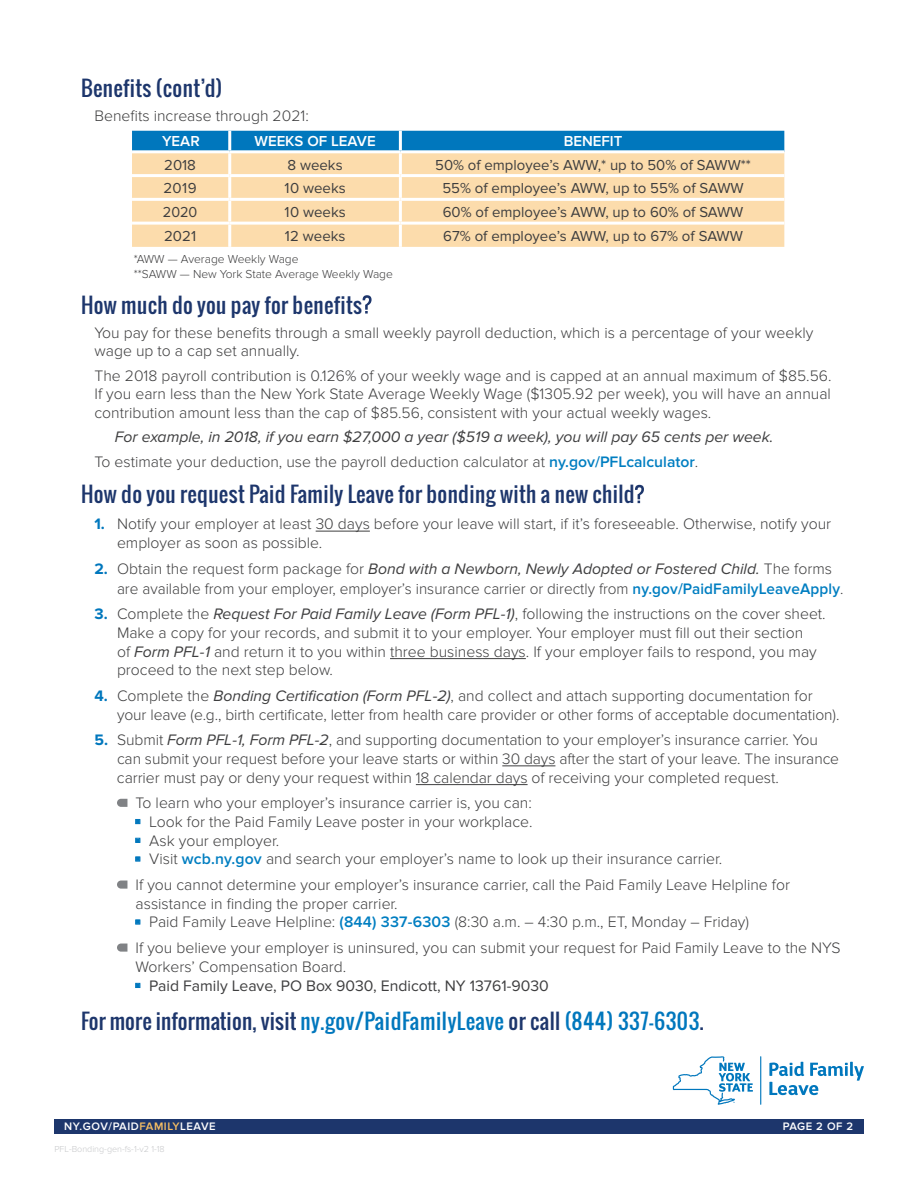
<style>
.page{position:relative;width:918px;height:1188px;background:#fff}
.page>*{position:absolute;margin:0;border:0;box-sizing:border-box;transform-origin:0 0}
.t1{font:21px "Oswald";letter-spacing:.02em;color:#1d366c}
.t2{font:21px "Oswald";letter-spacing:.015em;color:#0077bd}
.t3{font:300 15.75px/18.8px "Proxima Nova";color:#3e3e3f}
.t4{font:italic 15.75px/24.9px "Proxima Nova";color:#3e3e3f}
.t5{font:15.75px "Proxima Nova";color:#3e3e3f}
.t6{font:15px "Proxima Nova";color:#3e3e3f}
.t7{font:600 15px "Proxima Nova";color:#fff}
.t8{font:15px "Proxima Nova";color:#3e3e3f;scale:.96 1}
.t9{font:300 12px/15px "Proxima Nova";color:#3e3e3f}
.t10{font:600 11.25px "Proxima Nova";letter-spacing:.05em;color:#fff}
.t11{font:300 9px "Proxima Nova";color:#c7c8ca}
.s1{font-weight:300;font-style:normal}
.s2{font-weight:600;font-style:normal;color:#007ec1}
.s3{font-weight:700;color:#0077bd}
.s4{font-weight:400;font-style:italic}
.s5{font-weight:600;color:#007ec1}
.s6{font-family:"Arial";font-weight:700;color:#0077bd}
.s7{color:#1d366c}
.s8{color:#f9c063}
</style>
<div class="page">
<hr style="left:316px;top:531px;width:54px;height:1px;background:#3e3e3f">
<hr style="left:390px;top:658px;width:136px;height:1px;background:#3e3e3f">
<hr style="left:502px;top:766px;width:53px;height:1px;background:#3e3e3f">
<hr style="left:416px;top:784px;width:112px;height:1px;background:#3e3e3f">
<svg style="left:363px;top:295px;width:9px;height:19px"></svg>
<svg style="left:635px;top:485px;width:9px;height:18px"></svg>
<svg style="left:117px;top:799px;width:10px;height:8px"></svg>
<svg style="left:135px;top:819px;width:5px;height:5px"></svg>
<svg style="left:135px;top:838px;width:5px;height:5px"></svg>
<svg style="left:135px;top:857px;width:5px;height:5px"></svg>
<svg style="left:117px;top:881px;width:10px;height:8px"></svg>
<svg style="left:135px;top:920px;width:5px;height:5px"></svg>
<svg style="left:117px;top:944px;width:10px;height:8px"></svg>
<svg style="left:135px;top:983px;width:5px;height:5px"></svg>
<div style="left:54px;top:1119px;width:810px;height:15px;background:#1d366c"></div>
<div style="left:132px;top:131px;width:652px;height:19px;background:#0077bd"></div>
<div style="left:132px;top:153px;width:652px;height:94px;background:#fcdcac"></div>
<hr style="left:228px;top:131px;width:3px;height:19px;background:#fff">
<hr style="left:399px;top:131px;width:3px;height:19px;background:#fff">
<hr style="left:228px;top:153px;width:3px;height:21px;background:#fff">
<hr style="left:399px;top:153px;width:3px;height:21px;background:#fff">
<hr style="left:132px;top:174px;width:98px;height:3px;background:#fff">
<hr style="left:230px;top:174px;width:170px;height:3px;background:#fff">
<hr style="left:228px;top:177px;width:3px;height:21px;background:#fff">
<hr style="left:400px;top:174px;width:384px;height:3px;background:#fff">
<hr style="left:399px;top:177px;width:3px;height:21px;background:#fff">
<hr style="left:132px;top:198px;width:98px;height:3px;background:#fff">
<hr style="left:230px;top:198px;width:170px;height:3px;background:#fff">
<hr style="left:228px;top:201px;width:3px;height:21px;background:#fff">
<hr style="left:400px;top:198px;width:384px;height:3px;background:#fff">
<hr style="left:399px;top:201px;width:3px;height:21px;background:#fff">
<hr style="left:132px;top:222px;width:98px;height:3px;background:#fff">
<hr style="left:230px;top:222px;width:170px;height:3px;background:#fff">
<hr style="left:228px;top:225px;width:3px;height:22px;background:#fff">
<hr style="left:400px;top:222px;width:384px;height:3px;background:#fff">
<hr style="left:399px;top:225px;width:3px;height:22px;background:#fff">
<svg style="left:769px;top:1062px;width:95px;height:33px"></svg>
<svg style="left:673px;top:1056px;width:80px;height:49px"></svg>
<hr style="left:760px;top:1056px;width:1px;height:49px;background:#0077bd">
<h1 class="t1" style="left:81px;top:72px;width:143px">Benefits (cont’d)</h1>
<p class="t3" style="left:94px;top:106px;width:216px">Benefits increase through 2021:</p>
<p class="t7" style="left:162px;top:132px;width:39px">YEAR</p>
<p class="t7" style="left:254px;top:132px;width:123px">WEEKS OF LEAVE</p>
<p class="t7" style="left:564px;top:132px;width:60px">BENEFIT</p>
<p class="t6" style="left:164px;top:156px;width:33px">2018</p>
<p class="t6" style="left:287px;top:156px;width:57px">8 weeks</p>
<p class="t6" style="left:435px;top:156px;width:317px">50% of employee’s AWW,* up to 50% of SAWW**</p>
<p class="t6" style="left:164px;top:180px;width:35px">2019</p>
<p class="t6" style="left:284px;top:180px;width:63px">10 weeks</p>
<p class="t6" style="left:442px;top:180px;width:303px">55% of employee’s AWW, up to 55% of SAWW</p>
<p class="t8" style="left:163px;top:204px;width:37px">2020</p>
<p class="t6" style="left:284px;top:204px;width:63px">10 weeks</p>
<p class="t6" style="left:443px;top:204px;width:302px">60% of employee’s AWW, up to 60% of SAWW</p>
<p class="t6" style="left:164px;top:228px;width:34px">2021</p>
<p class="t6" style="left:285px;top:228px;width:62px">12 weeks</p>
<p class="t6" style="left:443px;top:228px;width:301px">67% of employee’s AWW, up to 67% of SAWW</p>
<p class="t9" style="left:134px;top:252px;width:260px">*AWW — Average Weekly Wage<br>**SAWW — New York State Average Weekly Wage</p>
<h1 class="t1" style="left:81px;top:289px;width:283px">How much do you pay for benefits</h1>
<p class="t3" style="left:94px;top:323px;width:720px">You pay for these benefits through a small weekly payroll deduction, which is a percentage of your weekly wage up to a cap set annually.</p>
<p class="t3" style="left:94px;top:366px;width:739px;text-align:justify">The 2018 payroll contribution is 0.126% of your weekly wage and is capped at an annual maximum of $85.56.<br>If you earn less than the New York State Average Weekly Wage ($1305.92 per week), you will have an annual contribution amount less than the cap of $85.56, consistent with your actual weekly wages.</p>
<p class="t4" style="left:94px;top:425px;width:681px;text-indent:20px">For example, in 2018, if you earn $27,000 a year ($519 a week), you will pay 65 cents per week.<br><span class="s1">To estimate your deduction, use the payroll deduction calculator at</span> <span class="s2">ny.gov/PFLcalculator</span><span class="s1">.</span></p>
<h1 class="t1" style="left:81px;top:478px;width:555px">How do you request Paid Family Leave for bonding with a new child</h1>
<p class="t3" style="left:117px;top:515px;width:716px;text-indent:-23px"><span class="s3">1.</span> Notify your employer at least 30 days before your leave will start, if it’s foreseeable. Otherwise, notify your employer as soon as possible.</p>
<p class="t3" style="left:117px;top:559px;width:728px;line-height:19.5px;text-indent:-22px"><span class="s3">2.</span> Obtain the request form package for <span class="s4">Bond with a Newborn, Newly Adopted or Fostered Child.</span> The forms are available from your employer, employer’s insurance carrier or directly from <span class="s5">ny.gov/PaidFamilyLeaveApply</span>.</p>
<p class="t3" style="left:117px;top:605px;width:710px;text-indent:-23px"><span class="s3">3.</span> Complete the <span class="s4">Request For Paid Family Leave (Form PFL-1)</span>, following the instructions on the cover sheet.<br>Make a copy for your records, and submit it to your employer. Your employer must fill out their section<br>of <span class="s4">Form PFL-1</span> and return it to you within three business days. If your employer fails to respond, you may proceed to the next step below.</p>
<p class="t3" style="left:117px;top:686px;width:724px;text-indent:-22px"><span class="s3">4.</span> Complete the <span class="s4">Bonding Certification (Form PFL-2)</span>, and collect and attach supporting documentation for your leave (e.g., birth certificate, letter from health care provider or other forms of acceptable documentation).</p>
<p class="t3" style="left:117px;top:731px;width:724px;text-indent:-22px"><span class="s3">5.</span> Submit <span class="s4">Form PFL-1, Form PFL-2</span>, and supporting documentation to your employer’s insurance carrier. You can submit your request before your leave starts or within 30 days after the start of your leave. The insurance carrier must pay or deny your request within 18 calendar days of receiving your completed request.</p>
<p class="t3" style="left:136px;top:794px;width:398px">To learn who your employer’s insurance carrier is, you can:</p>
<p class="t3" style="left:135px;top:812px;width:399px"><span class="s6">▪</span> Look for the Paid Family Leave poster in your workplace.</p>
<p class="t3" style="left:135px;top:831px;width:146px"><span class="s6">▪</span> Ask your employer.</p>
<p class="t3" style="left:135px;top:846px;width:657px;line-height:25.5px"><span class="s6">▪</span> Visit <span class="s5">wcb.ny.gov</span> and search your employer’s name to look up their insurance carrier.<br>If you cannot determine your employer’s insurance carrier, call the Paid Family Leave Helpline for</p>
<p class="t3" style="left:136px;top:894px;width:264px">assistance in finding the proper carrier.</p>
<p class="t3" style="left:135px;top:909px;width:707px;line-height:25.5px"><span class="s6">▪</span> Paid Family Leave Helpline: <span class="s5">(844) 337-6303</span> (8:30 a.m. – 4:30 p.m., ET, Monday – Friday)<br>If you believe your employer is uninsured, you can submit your request for Paid Family Leave to the NYS</p>
<p class="t3" style="left:136px;top:957px;width:212px">Workers’ Compensation Board.</p>
<p class="t5" style="left:135px;top:976px;width:415px"><span class="s6">▪</span> Paid Family Leave, PO Box 9030, Endicott, NY 13761-9030</p>
<h1 class="t2" style="left:81px;top:1005px;width:624px"><span class="s7">For more information, visit</span> ny.gov/PaidFamilyLeave <span class="s7">or call</span> (844) 337-6303<span class="s7">.</span></h1>
<p class="t10" style="left:64px;top:1120px;width:153px">NY.GOV/PAID<span class="s8">FAMILY</span>LEAVE</p>
<p class="t10" style="left:783px;top:1120px;width:72px">PAGE 2 OF 2</p>
<p class="t11" style="left:54px;top:1144px;width:112px">PFL-Bonding-gen-fs-1-v2 1-18</p>
</div>
